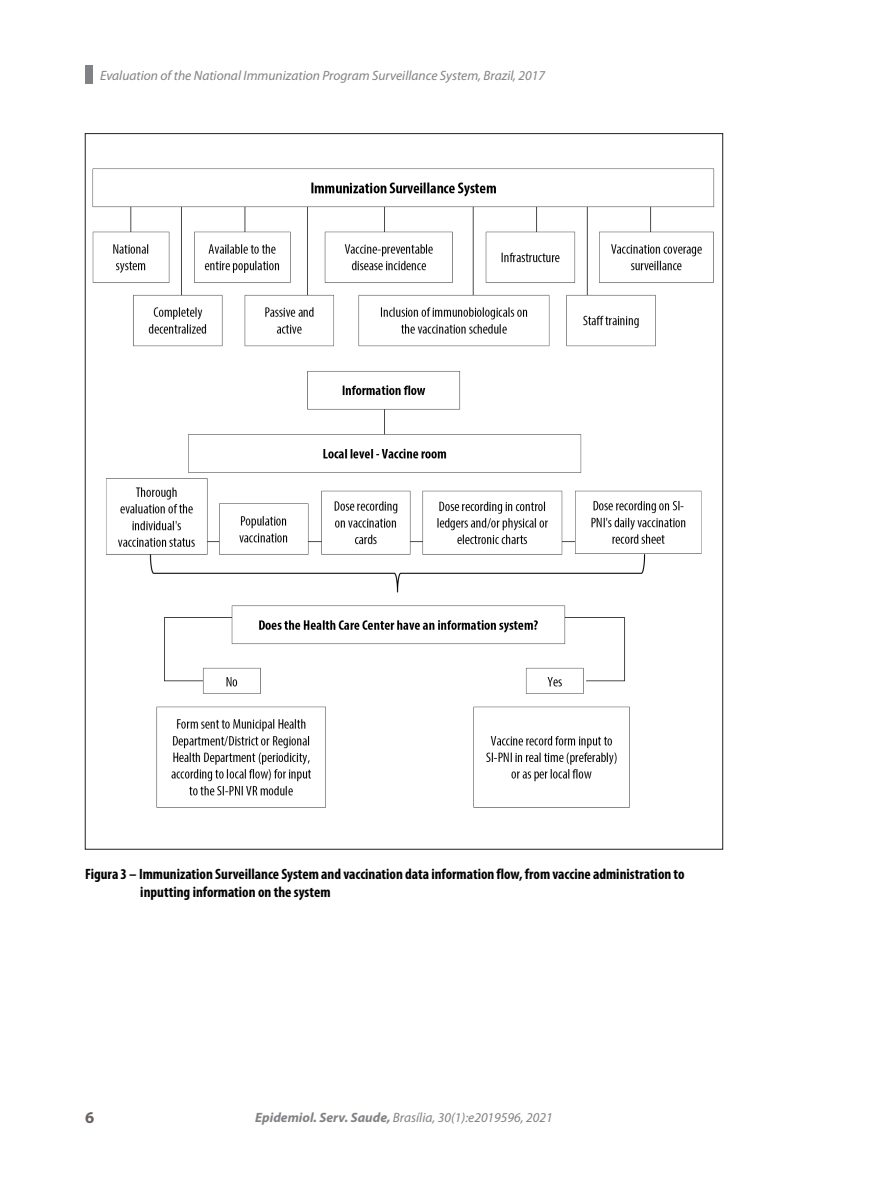
<style>
.page{position:relative;width:893px;height:1191px;background:#fff}
.page>*{position:absolute;margin:0;border:0;box-sizing:border-box;transform-origin:0 0}
.t1{font:700 16.5px "Myriad Pro";color:#6b6360}
.titulo_tab_fig{font:700 condensed 15px/18px "Myriad Pro";color:#000}
.t2{font:italic 13.5px "Myriad Pro";color:#808285}
.s1{font-weight:700}
</style>
<div class="page">
<div style="left:85px;top:65px;width:8px;height:19px;background:#808285"></div>
<img style="left:92px;top:168px;width:623px;height:640px">
<p class="t2" style="left:100px;top:67px;width:447px">Evaluation of the National Immunization Program Surveillance System, Brazil, 2017</p>
<p class="titulo_tab_fig" style="left:140px;top:864px;width:546px;text-indent:-55px">Figura 3 – Immunization Surveillance System and vaccination data information flow, from vaccine administration to inputting information on the system</p>
<p class="t1" style="left:85px;top:1106px;width:11px">6</p>
<p class="t2" style="left:255px;top:1108px;width:299px"><span class="s1">Epidemiol. Serv. Saude,</span> Brasília, 30(1):e2019596, 2021</p>
</div>
